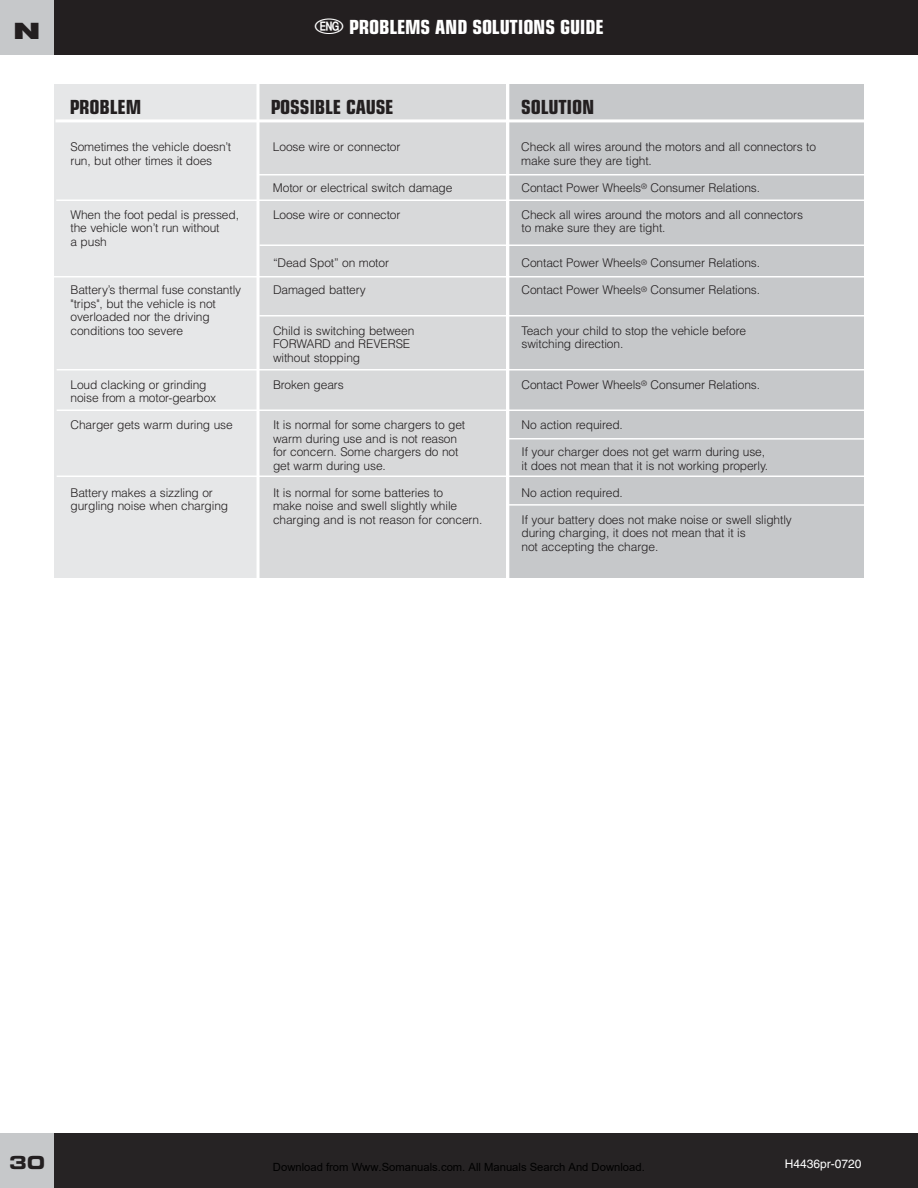
<style>
.page{position:relative;width:918px;height:1188px;background:#fff}
.page>*{position:absolute;margin:0;border:0;box-sizing:border-box;transform-origin:0 0}
.t1{font:900 22.5px "Helvetica";color:#231f20;scale:1.5 1}
.t2{font:700 condensed 19.5px "Eurostile";letter-spacing:-.01em;color:#231f20}
.t3{font:700 condensed 19.5px "Eurostile";letter-spacing:-.01em;color:#fff}
.t4{font:18px "Eurostile Bold Extended Two";color:#231f20}
.t5{font:300 12px/13.5px "Helvetica";letter-spacing:-.01em;color:#231f20}
.t6{font:12px "Helvetica";color:#fff}
.t7{font:11.25px "Arial";color:#000}
.s1{font-family:"Ovalfont";font-stretch:normal}
</style>
<div class="page">
<div style="left:0;top:1134px;width:918px;height:54px;background:#262324"></div>
<div style="left:0;top:1134px;width:54px;height:54px;background:#c6c8ca"></div>
<div style="left:0;top:0;width:918px;height:54px;background:#231f20"></div>
<div style="left:0;top:0;width:54px;height:54px;background:#c6c8ca"></div>
<div style="left:509px;top:84px;width:355px;height:494px;background:#c6c8ca"></div>
<div style="left:259px;top:84px;width:251px;height:494px;background:#d8d9da"></div>
<div style="left:54px;top:84px;width:203px;height:494px;background:#e6e7e8"></div>
<hr style="left:508px;top:504px;width:368px;height:2px;background:#fff">
<hr style="left:258px;top:174px;width:615px;height:2px;background:#fff">
<svg style="left:256px;top:84px;width:4px;height:494px"></svg>
<hr style="left:506px;top:84px;width:3px;height:1040px;background:#fff">
<hr style="left:56px;top:119px;width:808px;height:3px;background:#fff">
<hr style="left:57px;top:369px;width:813px;height:1px;background:#fff">
<hr style="left:259px;top:315px;width:605px;height:1px;background:#fff">
<hr style="left:260px;top:244px;width:614px;height:2px;background:#fff">
<hr style="left:54px;top:276px;width:819px;height:2px;background:#fff">
<hr style="left:56px;top:200px;width:813px;height:1px;background:#fff">
<hr style="left:57px;top:410px;width:813px;height:1px;background:#fff">
<hr style="left:57px;top:476px;width:813px;height:1px;background:#fff">
<hr style="left:508px;top:438px;width:368px;height:2px;background:#fff">
<h1 class="t1" style="left:13px;top:23px;width:20px">N</h1>
<h2 class="t3" style="left:314px;top:20px;width:291px"><span class="s1">e</span> PROBLEMS AND SOLUTIONS GUIDE</h2>
<h2 class="t2" style="left:70px;top:100px;width:73px">PROBLEM</h2>
<h2 class="t2" style="left:271px;top:100px;width:124px">POSSIBLE CAUSE</h2>
<h2 class="t2" style="left:521px;top:100px;width:75px">SOLUTION</h2>
<p class="t5" style="left:70px;top:141px;width:162px">Sometimes the vehicle doesn’t</p>
<p class="t5" style="left:273px;top:141px;width:129px">Loose wire or connector</p>
<p class="t5" style="left:521px;top:141px;width:296px">Check all wires around the motors and all connectors to</p>
<p class="t5" style="left:70px;top:155px;width:143px">run, but other times it does</p>
<p class="t5" style="left:521px;top:155px;width:132px">make sure they are tight.</p>
<p class="t5" style="left:273px;top:182px;width:181px">Motor or electrical switch damage</p>
<p class="t5" style="left:522px;top:182px;width:240px">Contact Power Wheels<sup>®</sup> Consumer Relations.</p>
<p class="t5" style="left:71px;top:209px;width:170px">When the foot pedal is pressed,</p>
<p class="t5" style="left:273px;top:209px;width:129px">Loose wire or connector</p>
<p class="t5" style="left:522px;top:209px;width:283px">Check all wires around the motors and all connectors</p>
<p class="t5" style="left:71px;top:222px;width:151px">the vehicle won’t run without</p>
<p class="t5" style="left:522px;top:222px;width:146px">to make sure they are tight.</p>
<p class="t5" style="left:71px;top:236px;width:38px">a push</p>
<p class="t5" style="left:273px;top:257px;width:118px">“Dead Spot” on motor</p>
<p class="t5" style="left:522px;top:257px;width:240px">Contact Power Wheels<sup>®</sup> Consumer Relations.</p>
<p class="t5" style="left:71px;top:284px;width:172px">Battery’s thermal fuse constantly</p>
<p class="t5" style="left:273px;top:284px;width:94px">Damaged battery</p>
<p class="t5" style="left:522px;top:284px;width:240px">Contact Power Wheels<sup>®</sup> Consumer Relations.</p>
<p class="t5" style="left:71px;top:298px;width:147px">"trips", but the vehicle is not overloaded nor the driving conditions too severe</p>
<p class="t5" style="left:273px;top:325px;width:143px">Child is switching between</p>
<p class="t5" style="left:522px;top:325px;width:226px">Teach your child to stop the vehicle before</p>
<p class="t5" style="left:273px;top:338px;width:139px">FORWARD and REVERSE</p>
<p class="t5" style="left:522px;top:338px;width:103px">switching direction.</p>
<p class="t5" style="left:273px;top:352px;width:89px">without stopping</p>
<p class="t5" style="left:71px;top:379px;width:138px">Loud clacking or grinding</p>
<p class="t5" style="left:273px;top:379px;width:72px">Broken gears</p>
<p class="t5" style="left:522px;top:379px;width:240px">Contact Power Wheels<sup>®</sup> Consumer Relations.</p>
<p class="t5" style="left:71px;top:392px;width:147px">noise from a motor-gearbox</p>
<p class="t5" style="left:71px;top:419px;width:164px">Charger gets warm during use</p>
<p class="t5" style="left:273px;top:419px;width:194px">It is normal for some chargers to get</p>
<p class="t5" style="left:522px;top:419px;width:103px">No action required.</p>
<p class="t5" style="left:273px;top:433px;width:187px">warm during use and is not reason for concern. Some chargers do not</p>
<p class="t5" style="left:522px;top:446px;width:245px">If your charger does not get warm during use,</p>
<p class="t5" style="left:273px;top:460px;width:114px">get warm during use.</p>
<p class="t5" style="left:522px;top:460px;width:248px">it does not mean that it is not working properly.</p>
<p class="t5" style="left:71px;top:487px;width:144px">Battery makes a sizzling or</p>
<p class="t5" style="left:273px;top:487px;width:172px">It is normal for some batteries to</p>
<p class="t5" style="left:522px;top:487px;width:103px">No action required.</p>
<p class="t5" style="left:71px;top:500px;width:159px">gurgling noise when charging</p>
<p class="t5" style="left:273px;top:500px;width:211px">make noise and swell slightly while charging and is not reason for concern.</p>
<p class="t5" style="left:522px;top:514px;width:272px">If your battery does not make noise or swell slightly during charging, it does not mean that it is<br>not accepting the charge.</p>
<h3 class="t4" style="left:9px;top:1155px;width:37px">30</h3>
<p class="t7" style="left:273px;top:1160px;width:373px">Download from Www.Somanuals.com. All Manuals Search And Download.</p>
<p class="t6" style="left:785px;top:1159px;width:78px">H4436pr-0720</p>
</div>
